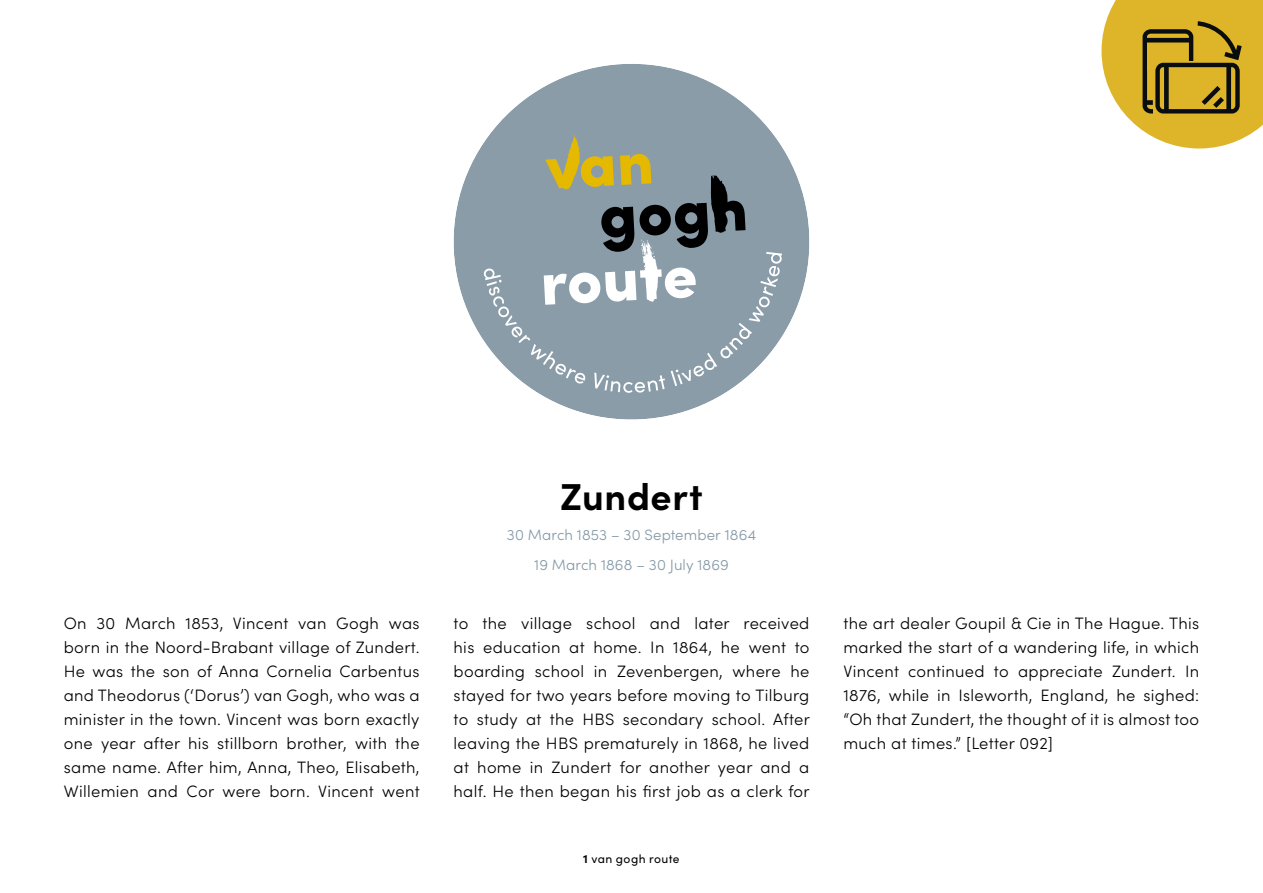
<style>
.page{position:relative;width:1263px;height:893px;background:#fff}
.page>*{position:absolute;margin:0;border:0;box-sizing:border-box;transform-origin:0 0}
.t1{font:700 37.5px "Sofia Pro";letter-spacing:.015em;color:#000}
.t2{font:300 16.5px/24px "Sofia Pro";letter-spacing:.02em;color:#000;text-align:justify}
.t3{font:300 15px/30px "Sofia Pro";letter-spacing:.005em;color:#8298a7;text-align:center}
.t4{font:12px "Sofia Pro";letter-spacing:.035em;color:#000}
.s1{font-weight:700}
</style>
<div class="page">
<svg style="left:1101px;top:0;width:162px;height:149px"></svg>
<svg style="left:454px;top:64px;width:355px;height:356px"></svg>
<svg style="left:483px;top:134px;width:299px;height:259px"></svg>
<h1 class="t1" style="left:560px;top:468px;width:144px">Zundert</h1>
<p class="t3" style="left:507px;top:519px;width:251px">30 March 1853 – 30 September 1864<br>19 March 1868 – 30 July 1869</p>
<p class="t2" style="left:64px;top:610px;width:357px">On 30 March 1853, Vincent van Gogh was born in the Noord-Brabant village of Zundert.<br>He was the son of Anna Cornelia Carbentus and Theodorus (‘Dorus’) van Gogh, who was a minister in the town. Vincent was born exactly one year after his stillborn brother, with the same name. After him, Anna, Theo, Elisabeth, Willemien and Cor were born. Vincent went</p>
<p class="t2" style="left:454px;top:610px;width:358px">to the village school and later received his education at home. In 1864, he went to boarding school in Zevenbergen, where he stayed for two years before moving to Tilburg to study at the HBS secondary school. After leaving the HBS prematurely in 1868, he lived at home in Zundert for another year and a half. He then began his first job as a clerk for</p>
<p class="t2" style="left:843px;top:610px;width:357px">the art dealer Goupil &amp; Cie in The Hague. This marked the start of a wandering life, in which Vincent continued to appreciate Zundert. In 1876, while in Isleworth, England, he sighed: “Oh that Zundert, the thought of it is almost too much at times.” [Letter 092]</p>
<p class="t4" style="left:583px;top:850px;width:98px"><span class="s1">1</span> van gogh route</p>
</div>
